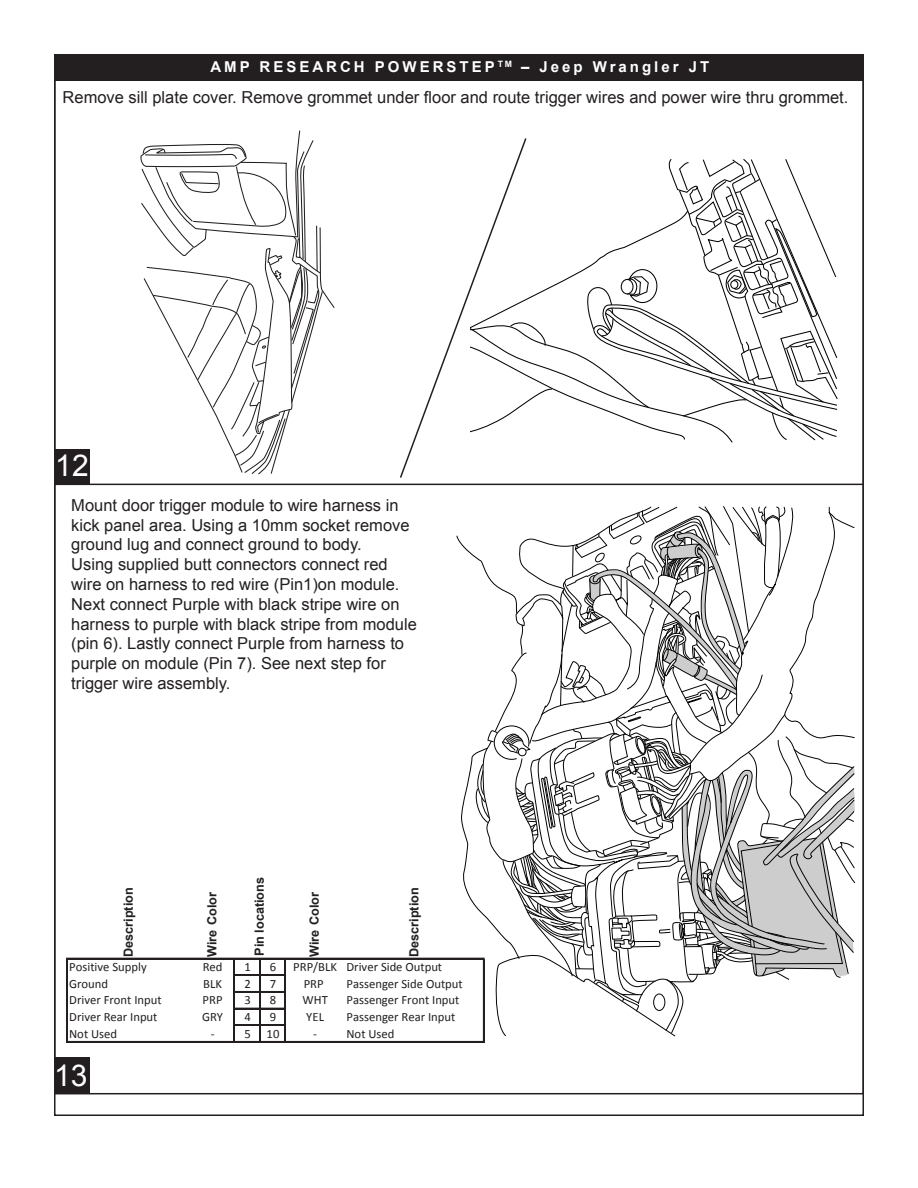
<style>
.page{position:relative;width:918px;height:1188px;background:#fff}
.page>*{position:absolute;margin:0;border:0;box-sizing:border-box;transform-origin:0 0}
.t1{font:30px "Arial";color:#fff}
.t2{font:16.5px/19.8px "Arial";color:#231f20}
.t3{font:700 15px "Arial";letter-spacing:.2em;color:#fff}
.t4{font:12.6px "Calibri";color:#231f20}
.t5{font:700 12.6px "Arial";color:#231f20}
</style>
<div class="page">
<div style="left:54px;top:55px;width:809px;height:26px;background:#231f20"></div>
<hr style="left:66px;top:958px;width:2px;height:84px;background:#231f20">
<hr style="left:234px;top:959px;width:1px;height:83px;background:#231f20">
<hr style="left:259px;top:959px;width:1px;height:83px;background:#231f20">
<hr style="left:260px;top:959px;width:1px;height:83px;background:#231f20">
<hr style="left:284px;top:959px;width:1px;height:83px;background:#231f20">
<hr style="left:285px;top:959px;width:1px;height:83px;background:#231f20">
<hr style="left:483px;top:959px;width:1px;height:83px;background:#231f20">
<hr style="left:68px;top:958px;width:416px;height:1px;background:#231f20">
<hr style="left:235px;top:975px;width:51px;height:1px;background:#231f20">
<hr style="left:235px;top:991px;width:51px;height:1px;background:#231f20">
<hr style="left:235px;top:1008px;width:51px;height:1px;background:#231f20">
<hr style="left:235px;top:1025px;width:51px;height:1px;background:#231f20">
<hr style="left:68px;top:1041px;width:416px;height:1px;background:#231f20">
<svg style="left:528px;top:159px;width:310px;height:284px"></svg>
<svg style="left:439px;top:506px;width:417px;height:531px"></svg>
<svg style="left:399px;top:138px;width:129px;height:340px"></svg>
<svg style="left:141px;top:130px;width:194px;height:345px"></svg>
<hr style="left:55px;top:484px;width:808px;height:1px;background:#231f20">
<div style="left:55px;top:449px;width:35px;height:36px;background:#231f20"></div>
<div style="left:56px;top:1058px;width:34px;height:36px;background:#231f20"></div>
<p class="t3" style="left:210px;top:57px;width:500px">AMP RESEARCH POWERSTEP <sup>TM</sup> – Jeep Wrangler JT</p>
<p class="t2" style="left:63px;top:87px;width:787px">Remove sill plate cover. Remove grommet under floor and route trigger wires and power wire thru grommet.</p>
<h1 class="t1" style="left:64px;top:446px;width:18px">1</h1>
<h1 class="t1" style="left:55px;top:446px;width:35px">12</h1>
<p class="t2" style="left:71px;top:495px;width:347px">Mount door trigger module to wire harness in kick panel area. Using a 10mm socket remove ground lug and connect ground to body.<br>Using supplied butt connectors connect red wire on harness to red wire (Pin1)on module.<br>Next connect Purple with black stripe wire on harness to purple with black stripe from module (pin 6). Lastly connect Purple from harness to purple on module (Pin 7). See next step for trigger wire assembly.</p>
<p class="t5" style="left:251px;top:956px;width:80px;rotate:-90deg">Pin locations</p>
<p class="t5" style="left:120px;top:957px;width:71px;rotate:-90deg">Description</p>
<p class="t5" style="left:204px;top:957px;width:66px;rotate:-90deg">Wire Color</p>
<p class="t5" style="left:306px;top:957px;width:66px;rotate:-90deg">Wire Color</p>
<p class="t5" style="left:406px;top:957px;width:71px;rotate:-90deg">Description</p>
<p class="t4" style="left:69px;top:959px;width:79px">Positive Supply</p>
<p class="t4" style="left:203px;top:959px;width:21px">Red</p>
<p class="t4" style="left:244px;top:959px;width:8px">1</p>
<p class="t4" style="left:270px;top:959px;width:8px">6</p>
<p class="t4" style="left:293px;top:959px;width:151px">PRP/BLK Driver Side Output</p>
<p class="t4" style="left:69px;top:976px;width:40px">Ground</p>
<p class="t4" style="left:203px;top:976px;width:20px">BLK</p>
<p class="t4" style="left:244px;top:976px;width:8px">2</p>
<p class="t4" style="left:270px;top:976px;width:8px">7</p>
<p class="t4" style="left:304px;top:976px;width:22px">PRP</p>
<p class="t4" style="left:346px;top:976px;width:118px">Passenger Side Output</p>
<p class="t4" style="left:69px;top:992px;width:94px">Driver Front Input</p>
<p class="t4" style="left:203px;top:992px;width:22px">PRP</p>
<p class="t4" style="left:244px;top:992px;width:8px">3</p>
<p class="t4" style="left:270px;top:992px;width:8px">8</p>
<p class="t4" style="left:303px;top:992px;width:27px">WHT</p>
<p class="t4" style="left:346px;top:992px;width:114px">Passenger Front Input</p>
<p class="t4" style="left:69px;top:1009px;width:90px">Driver Rear Input</p>
<p class="t4" style="left:202px;top:1009px;width:23px">GRY</p>
<p class="t4" style="left:244px;top:1009px;width:8px">4</p>
<p class="t4" style="left:270px;top:1009px;width:8px">9</p>
<p class="t4" style="left:306px;top:1009px;width:19px">YEL</p>
<p class="t4" style="left:346px;top:1009px;width:110px">Passenger Rear Input</p>
<p class="t4" style="left:69px;top:1026px;width:50px">Not Used</p>
<p class="t4" style="left:211px;top:1026px;width:70px">- 510</p>
<p class="t4" style="left:313px;top:1026px;width:83px">- Not Used</p>
<h1 class="t1" style="left:54px;top:1056px;width:35px">1 35</h1>
</div>
